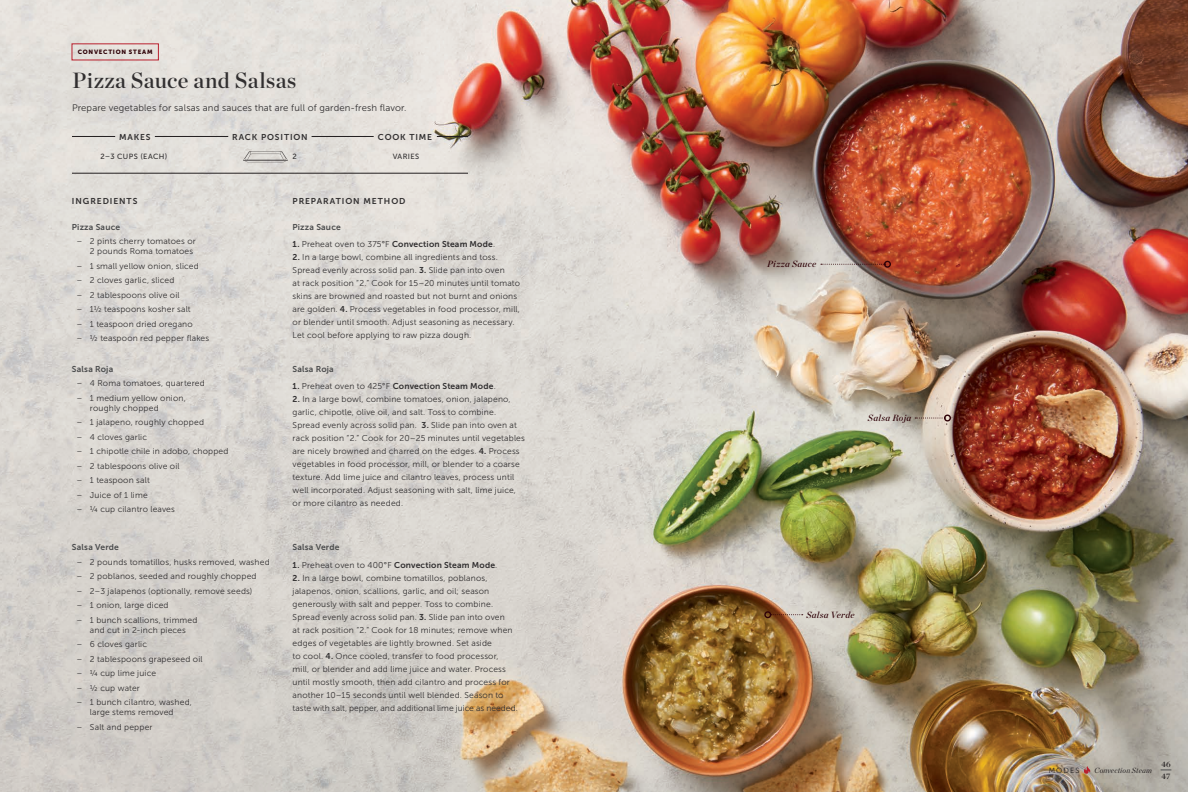
<style>
.page{position:relative;width:1188px;height:792px;background:#fff}
.page>*{position:absolute;margin:0;border:0;box-sizing:border-box;transform-origin:0 0}
.t1{font:22px "Chronicle Display Semi";letter-spacing:.015em;color:#312f30}
.t2{font:9.5px "Museo Sans 300";letter-spacing:.015em;color:#312f30}
.t3{font:italic 9px "Chronicle Display Semi";letter-spacing:.03em;color:#2e0107}
.t4{font:8.5px/13px "Museo Sans 300";letter-spacing:.02em;color:#312f30}
.t5{font:8.5px "Museo Sans 700";letter-spacing:.025em;color:#312f30}
.t6{font:8.5px "Museo Sans 700";letter-spacing:.02em;color:#4b4c4d}
.t7{font:8.5px "Museo Sans 700";letter-spacing:.11em;color:#312f30}
.t8{font:8.5px "Museo Sans 700";letter-spacing:.1em;color:#312f30}
.t9{font:8px/12px "Chronicle Display Semi";color:#231f20}
.t10{font:7.5px "Museo Sans 500";letter-spacing:.055em;color:#312f30}
.t11{font:italic 7.5px "Chronicle Display";letter-spacing:.02em;color:#231f20}
.t12{font:7.5px "Museo Sans 300";letter-spacing:.15em;color:#231f20}
.t13{font:6.1px "Museo Sans 900";letter-spacing:.12em;color:#2e0107}
.s1{font-family:"Museo Sans 300"}
.s2{font-family:"Museo Sans 700"}
</style>
<div class="page">
<img style="left:0;top:0;width:1188px;height:792px">
<hr style="left:72px;top:136px;width:43px;height:1px;background:#231f20">
<hr style="left:155px;top:136px;width:73px;height:1px;background:#231f20">
<hr style="left:312px;top:136px;width:62px;height:1px;background:#231f20">
<hr style="left:437px;top:136px;width:31px;height:1px;background:#231f20">
<svg style="left:243px;top:151px;width:45px;height:11px"></svg>
<hr style="left:72px;top:173px;width:396px;height:1px;background:#231f20">
<svg style="left:821px;top:264px;width:63px;height:1px"></svg>
<div style="left:884px;top:261px;width:7px;height:7px;border:1px solid #2e0107;border-radius:50%"></div>
<svg style="left:915px;top:418px;width:29px;height:1px"></svg>
<div style="left:944px;top:415px;width:7px;height:7px;border:1px solid #2e0107;border-radius:50%"></div>
<svg style="left:771px;top:614px;width:32px;height:1px"></svg>
<div style="left:764px;top:611px;width:7px;height:7px;border:1px solid #2e0107;border-radius:50%"></div>
<svg style="left:1083px;top:766px;width:8px;height:8px"></svg>
<p class="t13" style="left:78px;top:49px;width:76px">CONVECTION STEAM</p>
<h1 class="t1" style="left:72px;top:63px;width:226px">Pizza Sauce and Salsas</h1>
<p class="t2" style="left:72px;top:102px;width:336px">Prepare vegetables for salsas and sauces that are full of garden-fresh flavor.</p>
<p class="t5" style="left:119px;top:132px;width:33px">MAKES</p>
<p class="t8" style="left:232px;top:132px;width:77px">RACK POSITION</p>
<p class="t8" style="left:378px;top:132px;width:56px">COOK TIME</p>
<p class="t10" style="left:101px;top:152px;width:68px">2–3 CUPS (EACH)</p>
<p class="t10" style="left:292px;top:152px;width:6px">2</p>
<p class="t10" style="left:393px;top:152px;width:28px">VARIES</p>
<p class="t7" style="left:72px;top:197px;width:67px">INGREDIENTS</p>
<p class="t6" style="left:72px;top:222px;width:50px">Pizza Sauce</p>
<p class="t4" style="left:90px;top:236px;width:107px;line-height:10px;text-indent:-13px">– 2 pints cherry tomatoes or<br>2 pounds Roma tomatoes</p>
<p class="t4" style="left:76px;top:259px;width:124px">– 1 small yellow onion, sliced</p>
<p class="t4" style="left:76px;top:274px;width:99px">– 2 cloves garlic, sliced</p>
<p class="t4" style="left:76px;top:288px;width:105px">– 2 tablespoons olive oil</p>
<p class="t4" style="left:76px;top:303px;width:116px">– 1½ teaspoons kosher salt</p>
<p class="t4" style="left:76px;top:317px;width:118px">– 1 teaspoon dried oregano</p>
<p class="t4" style="left:76px;top:332px;width:134px">– ½ teaspoon red pepper flakes</p>
<p class="t6" style="left:72px;top:364px;width:43px">Salsa Roja</p>
<p class="t4" style="left:76px;top:377px;width:130px">– 4 Roma tomatoes, quartered</p>
<p class="t4" style="left:90px;top:393px;width:97px;line-height:10px;text-indent:-13px">– 1 medium yellow onion, roughly chopped</p>
<p class="t4" style="left:76px;top:416px;width:129px">– 1 jalapeno, roughly chopped</p>
<p class="t4" style="left:76px;top:431px;width:72px">– 4 cloves garlic</p>
<p class="t4" style="left:76px;top:445px;width:154px">– 1 chipotle chile in adobo, chopped</p>
<p class="t4" style="left:76px;top:460px;width:105px">– 2 tablespoons olive oil</p>
<p class="t4" style="left:76px;top:474px;width:75px">– 1 teaspoon salt</p>
<p class="t4" style="left:76px;top:489px;width:73px">– Juice of 1 lime</p>
<p class="t4" style="left:76px;top:503px;width:100px">– ¼ cup cilantro leaves</p>
<p class="t6" style="left:72px;top:543px;width:48px">Salsa Verde</p>
<p class="t4" style="left:76px;top:556px;width:195px">– 2 pounds tomatillos, husks removed, washed</p>
<p class="t4" style="left:76px;top:570px;width:182px">– 2 poblanos, seeded and roughly chopped</p>
<p class="t4" style="left:76px;top:585px;width:177px">– 2–3 jalapenos (optionally, remove seeds)</p>
<p class="t4" style="left:76px;top:599px;width:94px">– 1 onion, large diced</p>
<p class="t4" style="left:76px;top:615px;width:123px;line-height:10px;text-align:center">– 1 bunch scallions, trimmed and cut in 2-inch pieces</p>
<p class="t4" style="left:76px;top:638px;width:72px">– 6 cloves garlic</p>
<p class="t4" style="left:76px;top:653px;width:128px">– 2 tablespoons grapeseed oil</p>
<p class="t4" style="left:76px;top:667px;width:81px">– ¼ cup lime juice</p>
<p class="t4" style="left:76px;top:682px;width:65px">– ½ cup water</p>
<p class="t4" style="left:76px;top:698px;width:117px;line-height:10px;text-align:center">– 1 bunch cilantro, washed, large stems removed</p>
<p class="t4" style="left:76px;top:721px;width:78px">– Salt and pepper</p>
<p class="t7" style="left:293px;top:197px;width:114px">PREPARATION METHOD</p>
<p class="t6" style="left:293px;top:222px;width:50px">Pizza Sauce</p>
<p class="t5" style="left:293px;top:239px;width:204px">1. <span class="s1">Preheat oven to 375°F</span> Convection Steam Mode<span class="s1">.</span></p>
<p class="t4" style="left:293px;top:251px;width:229px"><span class="s2">2.</span> In a large bowl, combine all ingredients and toss.<br>Spread evenly across solid pan. <span class="s2">3.</span> Slide pan into oven<br>at rack position “2.” Cook for 15–20 minutes until tomato skins are browned and roasted but not burnt and onions are golden. <span class="s2">4.</span> Process vegetables in food processor, mill, or blender until smooth. Adjust seasoning as necessary.<br>Let cool before applying to raw pizza dough.</p>
<p class="t6" style="left:293px;top:364px;width:43px">Salsa Roja</p>
<p class="t5" style="left:293px;top:382px;width:205px">1. <span class="s1">Preheat oven to 425°F</span> Convection Steam Mode<span class="s1">.</span></p>
<p class="t4" style="left:293px;top:393px;width:234px"><span class="s2">2.</span> In a large bowl, combine tomatoes, onion, jalapeno, garlic, chipotle, olive oil, and salt. Toss to combine.<br>Spread evenly across solid pan. <span class="s2">3.</span> Slide pan into oven at rack position “2.” Cook for 20–25 minutes until vegetables are nicely browned and charred on the edges. <span class="s2">4.</span> Process vegetables in food processor, mill, or blender to a coarse texture. Add lime juice and cilantro leaves, process until well incorporated. Adjust seasoning with salt, lime juice, or more cilantro as needed.</p>
<p class="t6" style="left:293px;top:543px;width:48px">Salsa Verde</p>
<p class="t5" style="left:293px;top:560px;width:206px">1. <span class="s1">Preheat oven to 400°F</span> Convection Steam Mode<span class="s1">.</span></p>
<p class="t4" style="left:293px;top:572px;width:227px"><span class="s2">2.</span> In a large bowl, combine tomatillos, poblanos, jalapenos, onion, scallions, garlic, and oil; season generously with salt and pepper. Toss to combine.<br>Spread evenly across solid pan. <span class="s2">3.</span> Slide pan into oven<br>at rack position “2.” Cook for 18 minutes; remove when edges of vegetables are lightly browned. Set aside<br>to cool. <span class="s2">4.</span> Once cooled, transfer to food processor,<br>mill, or blender and add lime juice and water. Process until mostly smooth, then add cilantro and process for another 10–15 seconds until well blended. Season to taste with salt, pepper, and additional lime juice as needed.</p>
<p class="t3" style="left:767px;top:256px;width:51px">Pizza Sauce</p>
<p class="t3" style="left:868px;top:410px;width:45px">Salsa Roja</p>
<p class="t3" style="left:806px;top:608px;width:49px">Salsa Verde</p>
<p class="t12" style="left:1049px;top:766px;width:32px">MODES</p>
<p class="t11" style="left:1095px;top:764px;width:59px">Convection Steam</p>
<p class="t9" style="left:1161px;top:758px;width:11px">46<br>47</p>
</div>
